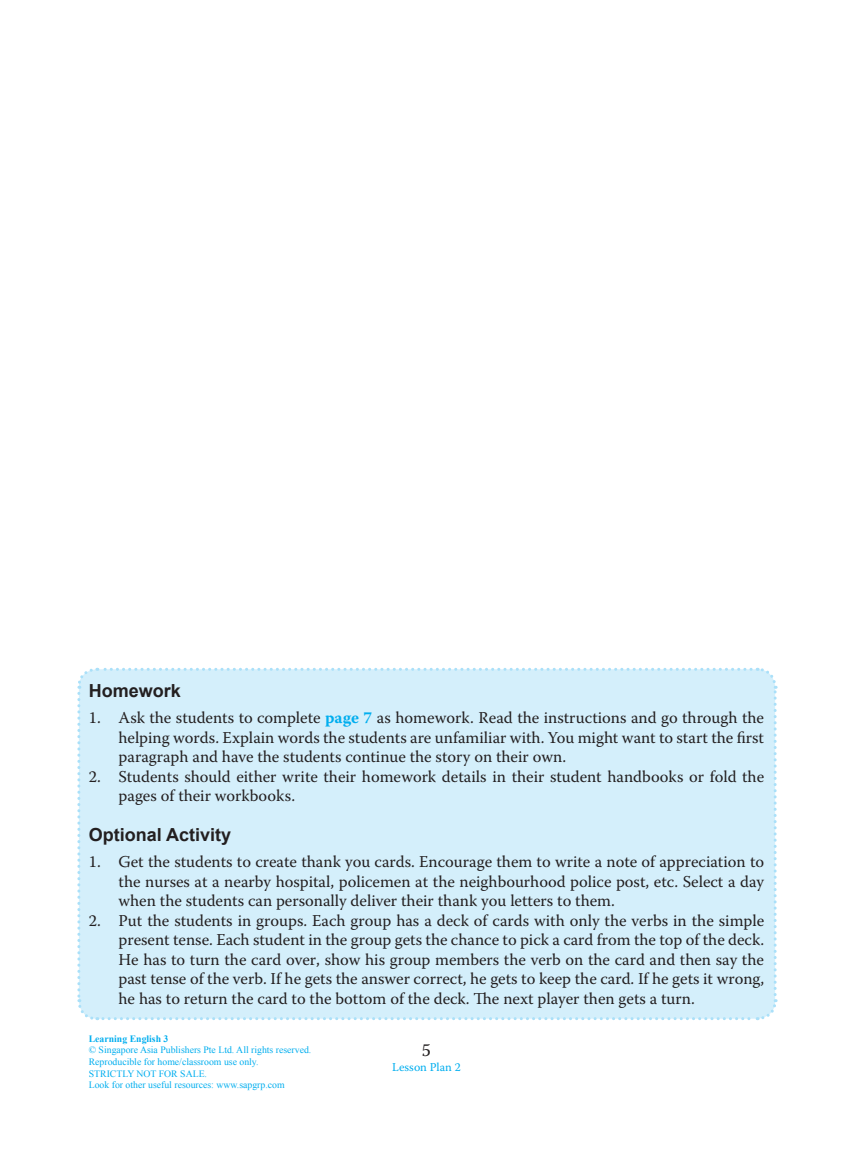
<style>
.page{position:relative;width:853px;height:1150px;background:#fff}
.page>*{position:absolute;margin:0;border:0;box-sizing:border-box;transform-origin:0 0}
.little_title{font:700 18px "Arial";color:#231f20}
._1{font:16.5px/19.5px "Warnock Pro";color:#231f20;text-align:justify}
.t1{font:12px "Warnock Pro";letter-spacing:.005em;color:#00aeef}
.t2{font:9.75px/11.7px "Times New Roman";color:#00aeef}
.t3{font:700 9.75px "Times New Roman";color:#00aeef}
.s1{font-weight:700;color:#00aeef}
</style>
<div class="page">
<div style="left:77px;top:667px;width:701px;height:354px;background:#d4effb"></div>
<p class="little_title" style="left:89px;top:678px;width:94px">Homework</p>
<p class="_1" style="left:118px;top:707px;width:647px;text-indent:-30px">1. Ask the students to complete <span class="s1">page 7</span> as homework. Read the instructions and go through the helping words. Explain words the students are unfamiliar with. You might want to start the first paragraph and have the students continue the story on their own.</p>
<p class="_1" style="left:118px;top:766px;width:647px;text-indent:-30px">2. Students should either write their homework details in their student handbooks or fold the pages of their workbooks.</p>
<p class="little_title" style="left:89px;top:822px;width:144px">Optional Activity</p>
<p class="_1" style="left:118px;top:851px;width:647px;text-indent:-30px">1. Get the students to create thank you cards. Encourage them to write a note of appreciation to the nurses at a nearby hospital, policemen at the neighbourhood police post, etc. Select a day when the students can personally deliver their thank you letters to them.</p>
<p class="_1" style="left:118px;top:910px;width:647px;text-indent:-30px">2. Put the students in groups. Each group has a deck of cards with only the verbs in the simple present tense. Each student in the group gets the chance to pick a card from the top of the deck.<br>He has to turn the card over, show his group members the verb on the card and then say the past tense of the verb. If he gets the answer correct, he gets to keep the card. If he gets it wrong, he has to return the card to the bottom of the deck. The next player then gets a turn.</p>
<p class="t3" style="left:89px;top:1031px;width:81px">Learning English 3</p>
<p class="t2" style="left:89px;top:1044px;width:224px">© Singapore Asia Publishers Pte Ltd. All rights reserved.<br>Reproducible for home/classroom use only.<br>STRICTLY NOT FOR SALE.<br>Look for other useful resources: www.sapgrp.com</p>
<p class="t1" style="left:392px;top:1059px;width:70px">Lesson Plan 2</p>
</div>
